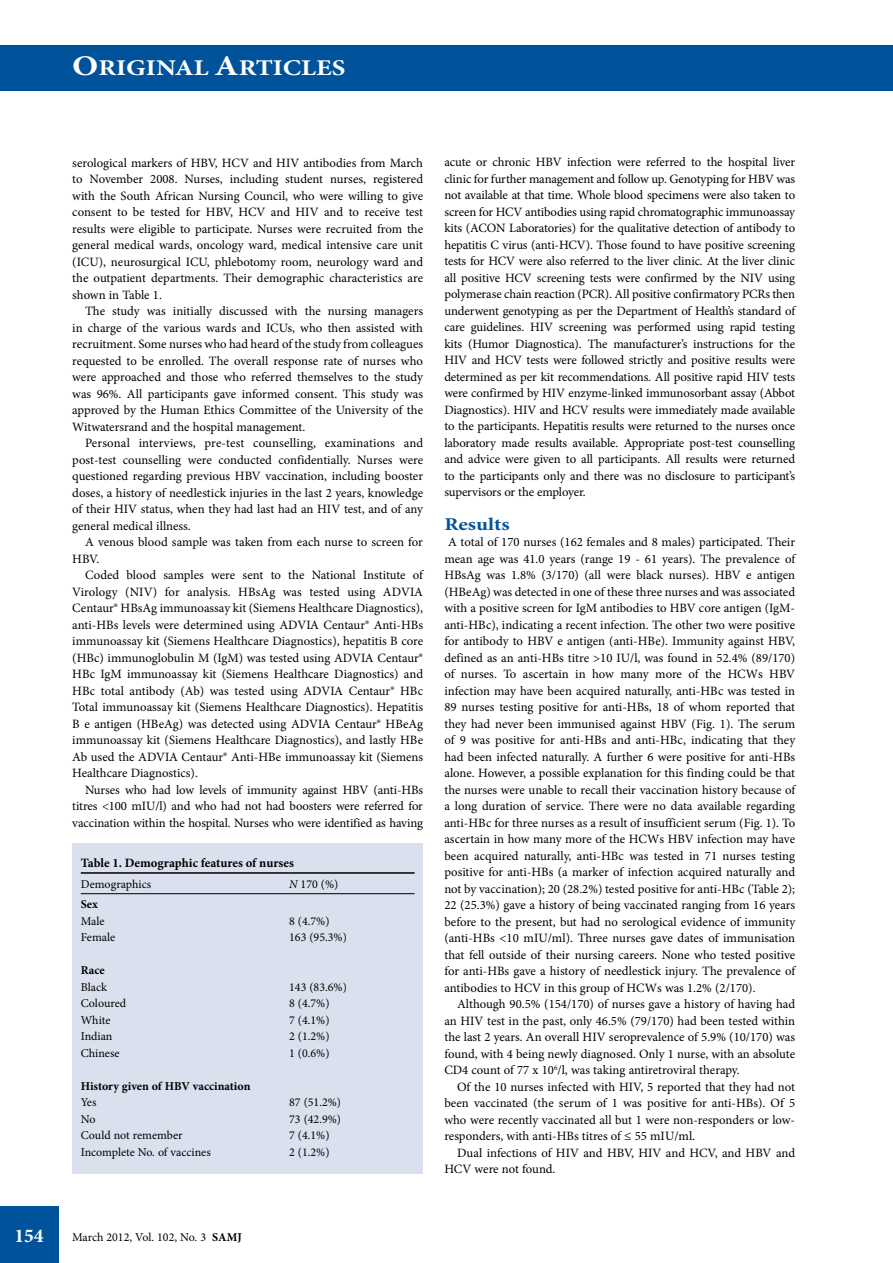
<style>
.page{position:relative;width:893px;height:1263px;background:#fff}
.page>*{position:absolute;margin:0;border:0;box-sizing:border-box;transform-origin:0 0}
.t1{font:700 22.5px "Minion Pro";color:#fff;scale:1.2 1}
.t2{font:700 19.5px "Minion Pro";color:#fff}
.t3{font:700 18px "Minion Pro";color:#00539b;scale:1.2 1}
.t4{font:12.75px/16.5px "Minion Pro";letter-spacing:-.005em;color:#000;text-align:justify}
.t5{font:700 12.75px "Minion Pro";color:#000}
.t6{font:12px/16.5px "Minion Pro";color:#000}
.t7{font:700 12px "Minion Pro";color:#000}
.s1{font-size:28.5px}
.s2{font-style:italic}
.s3{font-weight:700}
</style>
<div class="page">
<div style="left:0;top:1206px;width:59px;height:57px;background:#00539b"></div>
<div style="left:0;top:45px;width:893px;height:45px;background:#00539b"></div>
<div style="left:72px;top:843px;width:351px;height:330px;background:#dbe0ee"></div>
<hr style="left:81px;top:872px;width:208px;height:2px;background:#000">
<hr style="left:289px;top:872px;width:126px;height:2px;background:#000">
<hr style="left:81px;top:893px;width:208px;height:1px;background:#000">
<hr style="left:289px;top:893px;width:126px;height:1px;background:#000">
<h1 class="t1" style="left:72px;top:52px;width:229px"><span class="s1">O</span>RIGINAL <span class="s1">A</span>RTICLES</h1>
<h2 class="t2" style="left:14px;top:1222px;width:31px">154</h2>
<p class="t4" style="left:72px;top:154px;width:352px">serological markers of HBV, HCV and HIV antibodies from March to November 2008. Nurses, including student nurses, registered with the South African Nursing Council, who were willing to give consent to be tested for HBV, HCV and HIV and to receive test results were eligible to participate. Nurses were recruited from the general medical wards, oncology ward, medical intensive care unit (ICU), neurosurgical ICU, phlebotomy room, neurology ward and the outpatient departments. Their demographic characteristics are shown in Table 1.</p>
<p class="t4" style="left:72px;top:303px;width:352px;text-indent:13px">The study was initially discussed with the nursing managers in charge of the various wards and ICUs, who then assisted with recruitment. Some nurses who had heard of the study from colleagues requested to be enrolled. The overall response rate of nurses who were approached and those who referred themselves to the study was 96%. All participants gave informed consent. This study was approved by the Human Ethics Committee of the University of the Witwatersrand and the hospital management.</p>
<p class="t4" style="left:72px;top:435px;width:352px;text-indent:13px">Personal interviews, pre-test counselling, examinations and post-test counselling were conducted confidentially. Nurses were questioned regarding previous HBV vaccination, including booster doses, a history of needlestick injuries in the last 2 years, knowledge of their HIV status, when they had last had an HIV test, and of any general medical illness.</p>
<p class="t4" style="left:72px;top:534px;width:352px;text-indent:13px">A venous blood sample was taken from each nurse to screen for<br>HBV.</p>
<p class="t4" style="left:72px;top:567px;width:352px;text-indent:13px">Coded blood samples were sent to the National Institute of Virology (NIV) for analysis. HBsAg was tested using ADVIA Centaur® HBsAg immunoassay kit (Siemens Healthcare Diagnostics), anti-HBs levels were determined using ADVIA Centaur® Anti-HBs immunoassay kit (Siemens Healthcare Diagnostics), hepatitis B core (HBc) immunoglobulin M (IgM) was tested using ADVIA Centaur® HBc IgM immunoassay kit (Siemens Healthcare Diagnostics) and HBc total antibody (Ab) was tested using ADVIA Centaur® HBc Total immunoassay kit (Siemens Healthcare Diagnostics). Hepatitis B e antigen (HBeAg) was detected using ADVIA Centaur® HBeAg immunoassay kit (Siemens Healthcare Diagnostics), and lastly HBe Ab used the ADVIA Centaur® Anti-HBe immunoassay kit (Siemens Healthcare Diagnostics).</p>
<p class="t4" style="left:72px;top:781px;width:352px;text-indent:13px">Nurses who had low levels of immunity against HBV (anti-HBs titres &lt;100 mIU/l) and who had not had boosters were referred for vaccination within the hospital. Nurses who were identified as having</p>
<p class="t5" style="left:81px;top:854px;width:215px">Table 1. Demographic features of nurses</p>
<p class="t6" style="left:81px;top:876px;width:72px">Demographics</p>
<p class="t6" style="left:289px;top:876px;width:51px"><span class="s2">N</span> 170 (%)</p>
<p class="t7" style="left:81px;top:896px;width:19px">Sex</p>
<p class="t6" style="left:81px;top:913px;width:36px">Male<br>Female</p>
<p class="t7" style="left:81px;top:962px;width:26px">Race</p>
<p class="t6" style="left:81px;top:979px;width:47px">Black<br>Coloured<br>White<br>Indian<br>Chinese</p>
<p class="t7" style="left:81px;top:1078px;width:171px">History given of HBV vaccination</p>
<p class="t6" style="left:81px;top:1094px;width:131px">Yes<br>No<br>Could not remember<br>Incomplete No. of vaccines</p>
<p class="t6" style="left:289px;top:913px;width:59px">8 (4.7%)<br>163 (95.3%)</p>
<p class="t6" style="left:289px;top:979px;width:59px">143 (83.6%)<br>8 (4.7%)<br>7 (4.1%)<br>2 (1.2%)<br>1 (0.6%)</p>
<p class="t6" style="left:289px;top:1094px;width:53px">87 (51.2%)<br>73 (42.9%)<br>7 (4.1%)<br>2 (1.2%)</p>
<p class="t4" style="left:444px;top:154px;width:352px">acute or chronic HBV infection were referred to the hospital liver clinic for further management and follow up. Genotyping for HBV was not available at that time. Whole blood specimens were also taken to screen for HCV antibodies using rapid chromatographic immunoassay kits (ACON Laboratories) for the qualitative detection of antibody to hepatitis C virus (anti-HCV). Those found to have positive screening tests for HCV were also referred to the liver clinic. At the liver clinic all positive HCV screening tests were confirmed by the NIV using polymerase chain reaction (PCR). All positive confirmatory PCRs then underwent genotyping as per the Department of Health’s standard of care guidelines. HIV screening was performed using rapid testing kits (Humor Diagnostica). The manufacturer’s instructions for the HIV and HCV tests were followed strictly and positive results were determined as per kit recommendations. All positive rapid HIV tests were confirmed by HIV enzyme-linked immunosorbant assay (Abbot Diagnostics). HIV and HCV results were immediately made available to the participants. Hepatitis results were returned to the nurses once laboratory made results available. Appropriate post-test counselling and advice were given to all participants. All results were returned to the participants only and there was no disclosure to participant’s supervisors or the employer.</p>
<h3 class="t3" style="left:444px;top:511px;width:56px">Results</h3>
<p class="t4" style="left:444px;top:534px;width:352px">A total of 170 nurses (162 females and 8 males) participated. Their mean age was 41.0 years (range 19 - 61 years). The prevalence of HBsAg was 1.8% (3/170) (all were black nurses). HBV e antigen (HBeAg) was detected in one of these three nurses and was associated with a positive screen for IgM antibodies to HBV core antigen (IgM&shy;anti-HBc), indicating a recent infection. The other two were positive for antibody to HBV e antigen (anti-HBe). Immunity against HBV, defined as an anti-HBs titre &gt;10 IU/l, was found in 52.4% (89/170) of nurses. To ascertain in how many more of the HCWs HBV infection may have been acquired naturally, anti-HBc was tested in 89 nurses testing positive for anti-HBs, 18 of whom reported that they had never been immunised against HBV (Fig. 1). The serum of 9 was positive for anti-HBs and anti-HBc, indicating that they had been infected naturally. A further 6 were positive for anti-HBs alone. However, a possible explanation for this finding could be that the nurses were unable to recall their vaccination history because of a long duration of service. There were no data available regarding anti-HBc for three nurses as a result of insufficient serum (Fig. 1). To ascertain in how many more of the HCWs HBV infection may have been acquired naturally, anti-HBc was tested in 71 nurses testing positive for anti-HBs (a marker of infection acquired naturally and not by vaccination); 20 (28.2%) tested positive for anti-HBc (Table 2); 22 (25.3%) gave a history of being vaccinated ranging from 16 years before to the present, but had no serological evidence of immunity (anti-HBs &lt;10 mIU/ml). Three nurses gave dates of immunisation that fell outside of their nursing careers. None who tested positive for anti-HBs gave a history of needlestick injury. The prevalence of antibodies to HCV in this group of HCWs was 1.2% (2/170).</p>
<p class="t4" style="left:444px;top:996px;width:352px;text-indent:13px">Although 90.5% (154/170) of nurses gave a history of having had an HIV test in the past, only 46.5% (79/170) had been tested within the last 2 years. An overall HIV seroprevalence of 5.9% (10/170) was found, with 4 being newly diagnosed. Only 1 nurse, with an absolute CD4 count of 77 x 10<sup>6</sup>/l, was taking antiretroviral therapy.</p>
<p class="t4" style="left:444px;top:1078px;width:352px;text-indent:13px">Of the 10 nurses infected with HIV, 5 reported that they had not been vaccinated (the serum of 1 was positive for anti-HBs). Of 5 who were recently vaccinated all but 1 were non-responders or low&shy;responders, with anti-HBs titres of ≤ 55 mIU/ml.</p>
<p class="t4" style="left:444px;top:1144px;width:352px;text-indent:13px">Dual infections of HIV and HBV, HIV and HCV, and HBV and<br>HCV were not found.</p>
<p class="t6" style="left:72px;top:1229px;width:171px">March 2012, Vol. 102, No. 3 <span class="s3">SAMJ</span></p>
</div>
